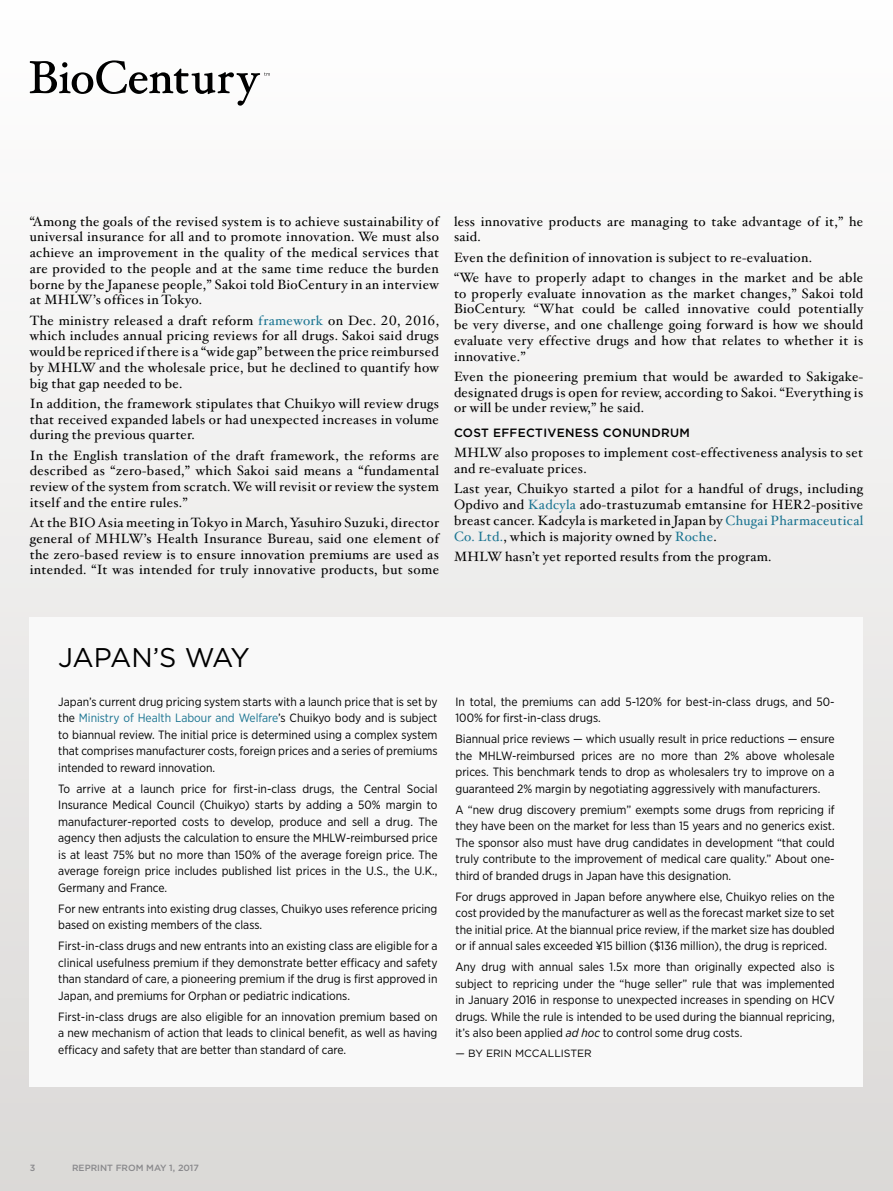
<style>
.page{position:relative;width:893px;height:1191px;background:#fff}
.page>*{position:absolute;margin:0;border:0;box-sizing:border-box;transform-origin:0 0}
.title-sidebar-chart{font:27px "Gotham";letter-spacing:-.05em;color:#000}
.body_text{font:13.5px/15.8px "Hoefler Txt";letter-spacing:.025em;color:#000;text-align:justify}
.sidebar_body_text{font:12px/16.5px "Gotham Narrow";color:#000;text-align:justify}
.subhead{font:500 12px "Gotham";letter-spacing:.025em;color:#000}
.sidebar_attribute{font:10.5px "Gotham";color:#000}
.t1{font:500 9px "Gotham";color:#89898c}
.s1{color:#1a7491}
.s2{font-style:italic}
</style>
<div class="page">
<div style="left:0;top:0;width:893px;height:1191px;background:linear-gradient(to bottom,#fefefe,#dbd9d7)"></div>
<svg style="left:30px;top:60px;width:240px;height:46px"></svg>
<div style="left:30px;top:616px;width:833px;height:470px;background:#f9f9f9"></div>
<p class="body_text" style="left:30px;top:212px;width:411px">“Among the goals of the revised system is to achieve sustainability of universal insurance for all and to promote innovation. We must also achieve an improvement in the quality of the medical services that are provided to the people and at the same time reduce the burden borne by the Japanese people,” Sakoi told BioCentury in an interview at MHLW’s offices in Tokyo.</p>
<p class="body_text" style="left:30px;top:311px;width:411px">The ministry released a draft reform <span class="s1">framework</span> on Dec. 20, 2016, which includes annual pricing reviews for all drugs. Sakoi said drugs would be repriced if there is a “wide gap” between the price reimbursed by MHLW and the wholesale price, but he declined to quantify how big that gap needed to be.</p>
<p class="body_text" style="left:30px;top:395px;width:411px">In addition, the framework stipulates that Chuikyo will review drugs that received expanded labels or had unexpected increases in volume during the previous quarter.</p>
<p class="body_text" style="left:30px;top:446px;width:411px">In the English translation of the draft framework, the reforms are described as “zero-based,” which Sakoi said means a “fundamental review of the system from scratch. We will revisit or review the system itself and the entire rules.”</p>
<p class="body_text" style="left:30px;top:514px;width:411px">At the BIO Asia meeting in Tokyo in March, Yasuhiro Suzuki, director general of MHLW’s Health Insurance Bureau, said one element of the zero-based review is to ensure innovation premiums are used as intended. “It was intended for truly innovative products, but some</p>
<p class="body_text" style="left:454px;top:212px;width:411px">less innovative products are managing to take advantage of it,” he said.</p>
<p class="body_text" style="left:454px;top:248px;width:360px">Even the definition of innovation is subject to re-evaluation.</p>
<p class="body_text" style="left:454px;top:269px;width:411px">“We have to properly adapt to changes in the market and be able to properly evaluate innovation as the market changes,” Sakoi told BioCentury. “What could be called innovative could potentially be very diverse, and one challenge going forward is how we should evaluate very effective drugs and how that relates to whether it is innovative.”</p>
<p class="body_text" style="left:454px;top:368px;width:411px">Even the pioneering premium that would be awarded to Sakigake&shy;designated drugs is open for review, according to Sakoi. “Everything is or will be under review,” he said.</p>
<p class="subhead" style="left:454px;top:425px;width:237px">COST EFFECTIVENESS CONUNDRUM</p>
<p class="body_text" style="left:454px;top:444px;width:411px">MHLW also proposes to implement cost-effectiveness analysis to set and re-evaluate prices.</p>
<p class="body_text" style="left:454px;top:480px;width:411px">Last year, Chuikyo started a pilot for a handful of drugs, including Opdivo and <span class="s1">Kadcyla</span> ado-trastuzumab emtansine for HER2-positive breast cancer. Kadcyla is marketed in Japan by <span class="s1">Chugai Pharmaceutical Co. Ltd.</span>, which is majority owned by <span class="s1">Roche</span>.</p>
<p class="body_text" style="left:454px;top:548px;width:319px">MHLW hasn’t yet reported results from the program.</p>
<p class="title-sidebar-chart" style="left:58px;top:640px;width:193px">JAPAN’S WAY</p>
<p class="sidebar_body_text" style="left:58px;top:693px;width:381px">Japan’s current drug pricing system starts with a launch price that is set by the <span class="s1">Ministry of Health Labour and Welfare</span>’s Chuikyo body and is subject to biannual review. The initial price is determined using a complex system that comprises manufacturer costs, foreign prices and a series of premiums intended to reward innovation.</p>
<p class="sidebar_body_text" style="left:58px;top:780px;width:381px">To arrive at a launch price for first-in-class drugs, the Central Social Insurance Medical Council (Chuikyo) starts by adding a 50% margin to manufacturer-reported costs to develop, produce and sell a drug. The agency then adjusts the calculation to ensure the MHLW-reimbursed price is at least 75% but no more than 150% of the average foreign price. The average foreign price includes published list prices in the U.S., the U.K., Germany and France.</p>
<p class="sidebar_body_text" style="left:58px;top:900px;width:381px">For new entrants into existing drug classes, Chuikyo uses reference pricing based on existing members of the class.</p>
<p class="sidebar_body_text" style="left:58px;top:937px;width:381px">First-in-class drugs and new entrants into an existing class are eligible for a clinical usefulness premium if they demonstrate better efficacy and safety than standard of care, a pioneering premium if the drug is first approved in Japan, and premiums for Orphan or pediatric indications.</p>
<p class="sidebar_body_text" style="left:58px;top:1008px;width:381px">First-in-class drugs are also eligible for an innovation premium based on a new mechanism of action that leads to clinical benefit, as well as having efficacy and safety that are better than standard of care.</p>
<p class="sidebar_body_text" style="left:455px;top:693px;width:381px">In total, the premiums can add 5-120% for best-in-class drugs, and 50-<br>100% for first-in-class drugs.</p>
<p class="sidebar_body_text" style="left:455px;top:730px;width:381px">Biannual price reviews — which usually result in price reductions — ensure the MHLW-reimbursed prices are no more than 2% above wholesale prices. This benchmark tends to drop as wholesalers try to improve on a guaranteed 2% margin by negotiating aggressively with manufacturers.</p>
<p class="sidebar_body_text" style="left:455px;top:801px;width:381px">A “new drug discovery premium” exempts some drugs from repricing if they have been on the market for less than 15 years and no generics exist.<br>The sponsor also must have drug candidates in development “that could truly contribute to the improvement of medical care quality.” About one&shy;third of branded drugs in Japan have this designation.</p>
<p class="sidebar_body_text" style="left:455px;top:888px;width:381px">For drugs approved in Japan before anywhere else, Chuikyo relies on the cost provided by the manufacturer as well as the forecast market size to set the initial price. At the biannual price review, if the market size has doubled or if annual sales exceeded ¥15 billion ($136 million), the drug is repriced.</p>
<p class="sidebar_body_text" style="left:455px;top:958px;width:381px">Any drug with annual sales 1.5x more than originally expected also is subject to repricing under the “huge seller” rule that was implemented in January 2016 in response to unexpected increases in spending on HCV drugs. While the rule is intended to be used during the biannual repricing, it’s also been applied <span class="s2">ad hoc</span> to control some drug costs.</p>
<p class="sidebar_attribute" style="left:455px;top:1046px;width:138px">— BY ERIN MCCALLISTER</p>
<p class="t1" style="left:30px;top:1161px;width:7px">3</p>
<p class="t1" style="left:72px;top:1161px;width:7px">REPRINT</p>
<p class="t1" style="left:116px;top:1161px;width:8px">FROM</p>
<p class="t1" style="left:146px;top:1161px;width:54px">MAY 1, 2017</p>
</div>
